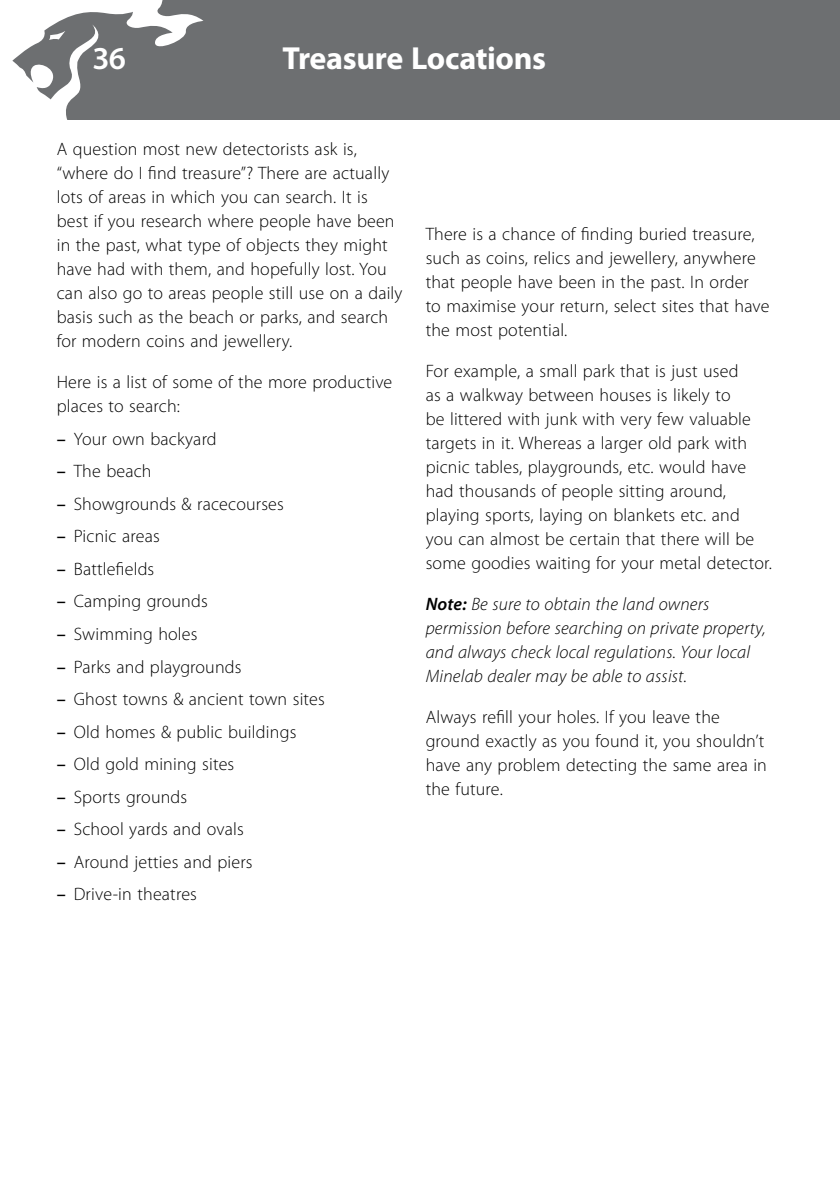
<style>
.page{position:relative;width:840px;height:1191px;background:#fff}
.page>*{position:absolute;margin:0;border:0;box-sizing:border-box;transform-origin:0 0}
.t1{font:700 32px "Myriad Pro";letter-spacing:-.01em;color:#fff}
.t2{font:600 32px "Myriad Pro";color:#fff}
.t3{font:300 18px/24px "Myriad Pro";letter-spacing:.01em;color:#000}
.t4{font:italic 300 18px/24px "Myriad Pro";letter-spacing:.01em;color:#000}
.s1{font-weight:600}
</style>
<div class="page">
<svg style="left:12px;top:0;width:827px;height:119px;background:#787a7c"></svg>
<svg style="left:839px;top:0;width:1px;height:119px"></svg>
<h1 class="t2" style="left:92px;top:38px;width:35px">36</h1>
<h1 class="t1" style="left:282px;top:38px;width:265px">Treasure Locations</h1>
<p class="t3" style="left:57px;top:137px;width:347px">A question most new detectorists ask is, “where do I find treasure”? There are actually lots of areas in which you can search. It is best if you research where people have been in the past, what type of objects they might have had with them, and hopefully lost. You can also go to areas people still use on a daily basis such as the beach or parks, and search for modern coins and jewellery.</p>
<p class="t3" style="left:57px;top:370px;width:337px">Here is a list of some of the more productive places to search:</p>
<p class="t3" style="left:57px;top:427px;width:161px"><span class="s1">–</span> Your own backyard</p>
<p class="t3" style="left:57px;top:459px;width:96px"><span class="s1">–</span> The beach</p>
<p class="t3" style="left:57px;top:492px;width:228px"><span class="s1">–</span> Showgrounds &amp; racecourses</p>
<p class="t3" style="left:57px;top:524px;width:104px"><span class="s1">–</span> Picnic areas</p>
<p class="t3" style="left:57px;top:557px;width:99px"><span class="s1">–</span> Battlefields</p>
<p class="t3" style="left:57px;top:589px;width:152px"><span class="s1">–</span> Camping grounds</p>
<p class="t3" style="left:57px;top:622px;width:142px"><span class="s1">–</span> Swimming holes</p>
<p class="t3" style="left:57px;top:654px;width:186px"><span class="s1">–</span> Parks and playgrounds</p>
<p class="t3" style="left:57px;top:687px;width:269px"><span class="s1">–</span> Ghost towns &amp; ancient town sites</p>
<p class="t3" style="left:57px;top:719px;width:241px"><span class="s1">–</span> Old homes &amp; public buildings</p>
<p class="t3" style="left:57px;top:752px;width:179px"><span class="s1">–</span> Old gold mining sites</p>
<p class="t3" style="left:57px;top:784px;width:132px"><span class="s1">–</span> Sports grounds</p>
<p class="t3" style="left:57px;top:817px;width:188px"><span class="s1">–</span> School yards and ovals</p>
<p class="t3" style="left:57px;top:849px;width:197px"><span class="s1">–</span> Around jetties and piers</p>
<p class="t3" style="left:57px;top:882px;width:142px"><span class="s1">–</span> Drive-in theatres</p>
<p class="t3" style="left:425px;top:222px;width:345px">There is a chance of finding buried treasure, such as coins, relics and jewellery, anywhere that people have been in the past. In order<br>to maximise your return, select sites that have the most potential.</p>
<p class="t3" style="left:425px;top:359px;width:347px">For example, a small park that is just used<br>as a walkway between houses is likely to<br>be littered with junk with very few valuable targets in it. Whereas a larger old park with picnic tables, playgrounds, etc. would have had thousands of people sitting around, playing sports, laying on blankets etc. and<br>you can almost be certain that there will be some goodies waiting for your metal detector.</p>
<p class="t4" style="left:425px;top:592px;width:341px"><span class="s1">Note:</span> Be sure to obtain the land owners permission before searching on private property, and always check local regulations. Your local Minelab dealer may be able to assist.</p>
<p class="t3" style="left:425px;top:705px;width:342px">Always refill your holes. If you leave the ground exactly as you found it, you shouldn’t have any problem detecting the same area in the future.</p>
</div>
